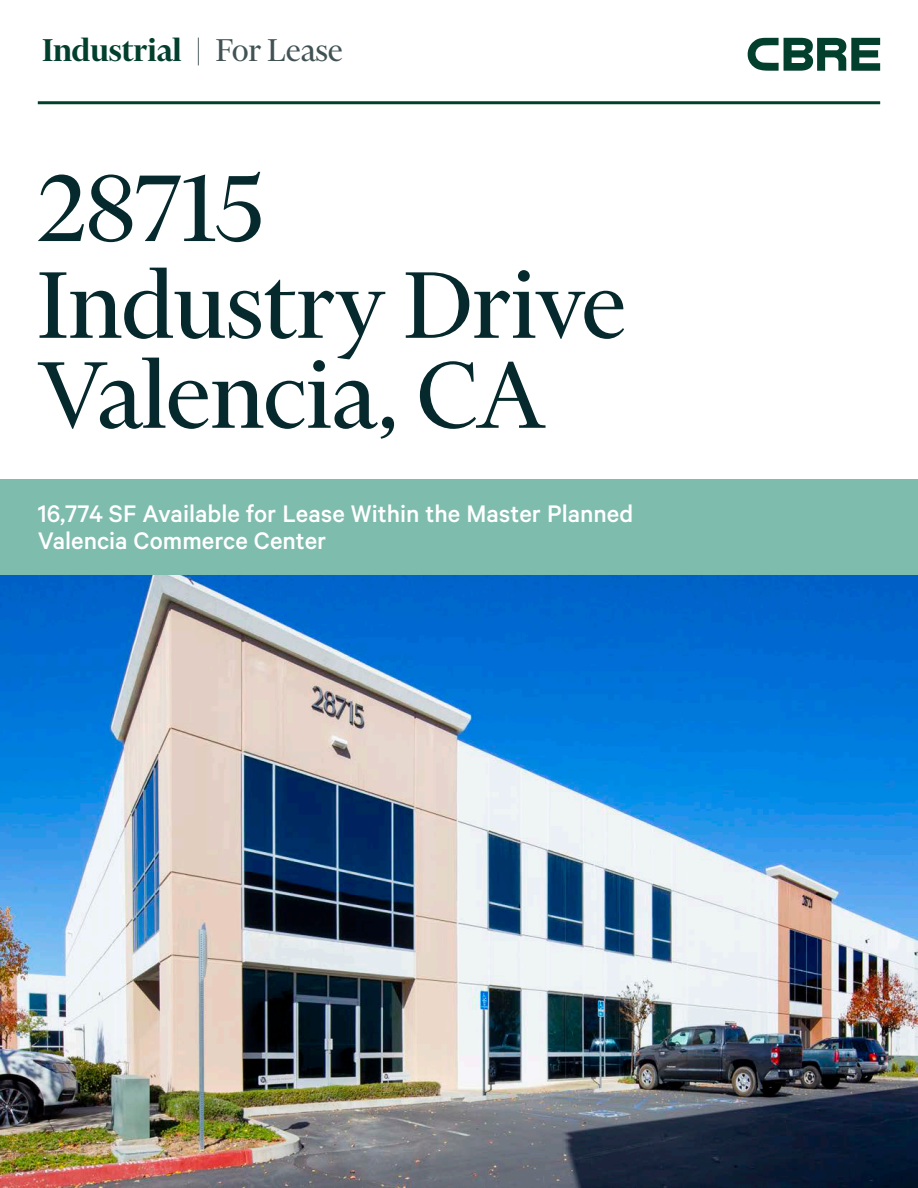
<style>
.page{position:relative;width:918px;height:1188px;background:#fff}
.page>*{position:absolute;margin:0;border:0;box-sizing:border-box;transform-origin:0 0}
.Heading_Large{font:108px/90px "Financier Display";color:#05292c}
.t1{font:600 36px "Financier Display";color:#023f2c}
.t2{font:500 27px/27px "Calibre";color:#fff}
.s1{font-weight:400;color:#415255}
</style>
<div class="page">
<img style="left:1px;top:575px;width:916px;height:613px">
<svg style="left:748px;top:38px;width:132px;height:33px"></svg>
<hr style="left:38px;top:101px;width:842px;height:3px;background:#023f2c">
<div style="left:0;top:480px;width:918px;height:95px;background:#7ebcad"></div>
<p class="t1" style="left:42px;top:26px;width:302px">Industrial <span class="s1">| For Lease</span></p>
<p class="Heading_Large" style="left:38px;top:163px;width:228px">28715</p>
<p class="Heading_Large" style="left:38px;top:260px;width:589px">Industry Drive<br>Valencia, CA</p>
<p class="t2" style="left:38px;top:500px;width:597px">16,774 SF Available for Lease Within the Master Planned<br>Valencia Commerce Center</p>
</div>
